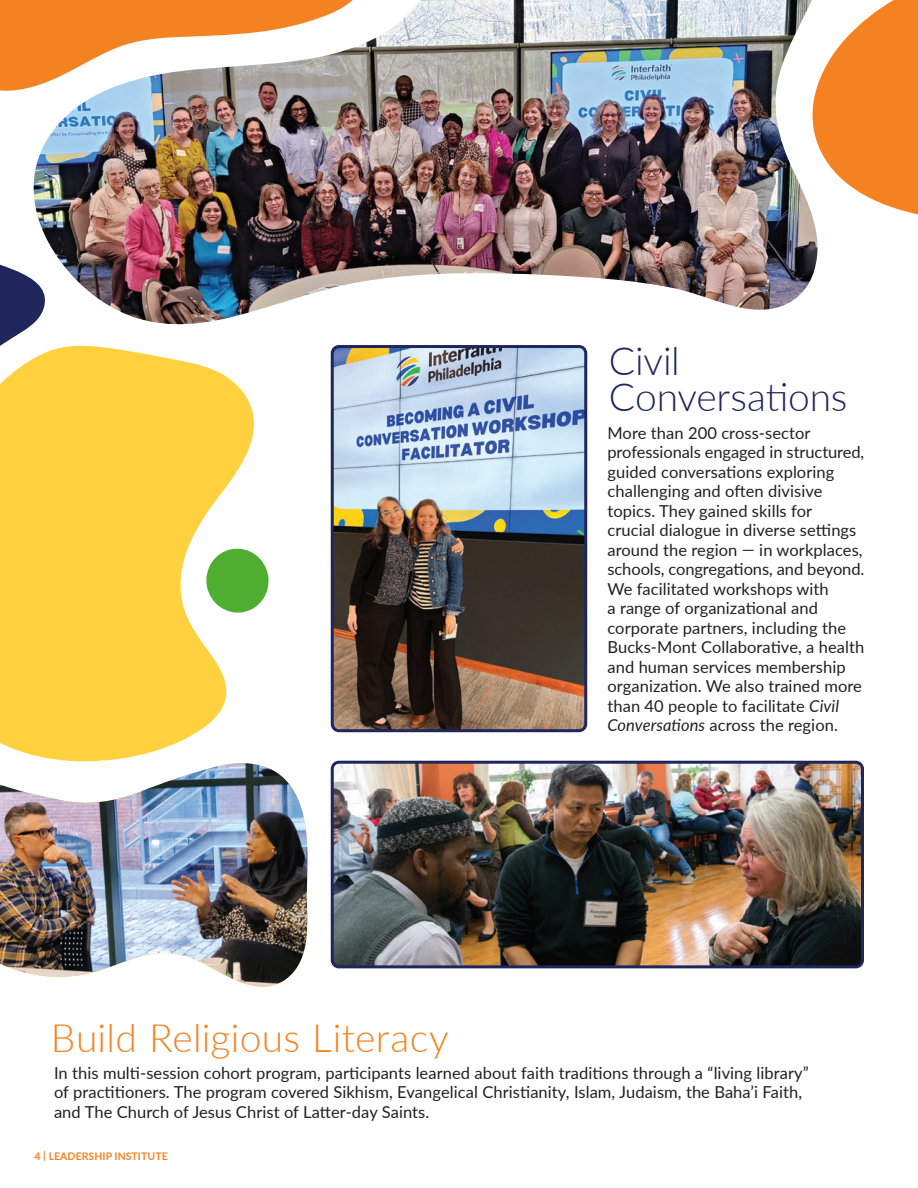
<style>
.page{position:relative;width:918px;height:1188px;background:#fff}
.page>*{position:absolute;margin:0;border:0;box-sizing:border-box;transform-origin:0 0}
.t1{font:300 39px "Lato";letter-spacing:.005em;color:#f58220}
.t2{font:300 39px/36px "Lato";letter-spacing:-.005em;color:#1f265c}
.t3{font:16.5px/19.5px "Lato";letter-spacing:.005em;color:#231f20}
.t4{font:700 10.5px "Lato";letter-spacing:.005em;color:#f58220}
.s1{font-style:italic}
</style>
<div class="page">
<svg style="left:824px;top:0;width:94px;height:215px"></svg>
<svg style="left:0;top:264px;width:28px;height:80px"></svg>
<img style="left:332px;top:349px;width:254px;height:382px">
<div style="left:331px;top:345px;width:256px;height:387px;border:3px solid #1f265c;border-radius:7px"></div>
<img style="left:28px;top:0;width:796px;height:328px">
<img style="left:332px;top:762px;width:530px;height:205px">
<div style="left:331px;top:761px;width:533px;height:207px;border:3px solid #1f265c;border-radius:7px"></div>
<svg style="left:0;top:344px;width:254px;height:417px;fill:#ffd13f"></svg>
<svg style="left:204px;top:546px;width:65px;height:69px"></svg>
<svg style="left:0;top:0;width:391px;height:98px"></svg>
<img style="left:0;top:763px;width:308px;height:224px">
<p class="t2" style="left:609px;top:341px;width:240px">Civil<br>Conversations</p>
<p class="t1" style="left:51px;top:1011px;width:400px">Build Religious Literacy</p>
<p class="t3" style="left:608px;top:422px;width:258px">More than 200 cross-sector professionals engaged in structured, guided conversations exploring challenging and often divisive topics. They gained skills for<br>crucial dialogue in diverse settings around the region — in workplaces, schools, congregations, and beyond.<br>We facilitated workshops with<br>a range of organizational and corporate partners, including the Bucks-Mont Collaborative, a health and human services membership organization. We also trained more than 40 people to facilitate <span class="s1">Civil Conversations</span> across the region.</p>
<p class="t3" style="left:54px;top:1062px;width:756px">In this multi-session cohort program, participants learned about faith traditions through a “living library” of practitioners. The program covered Sikhism, Evangelical Christianity, Islam, Judaism, the Baha’i Faith, and The Church of Jesus Christ of Latter-day Saints.</p>
<p class="t4" style="left:35px;top:1149px;width:135px">4 | LEADERSHIP INSTITUTE</p>
</div>
